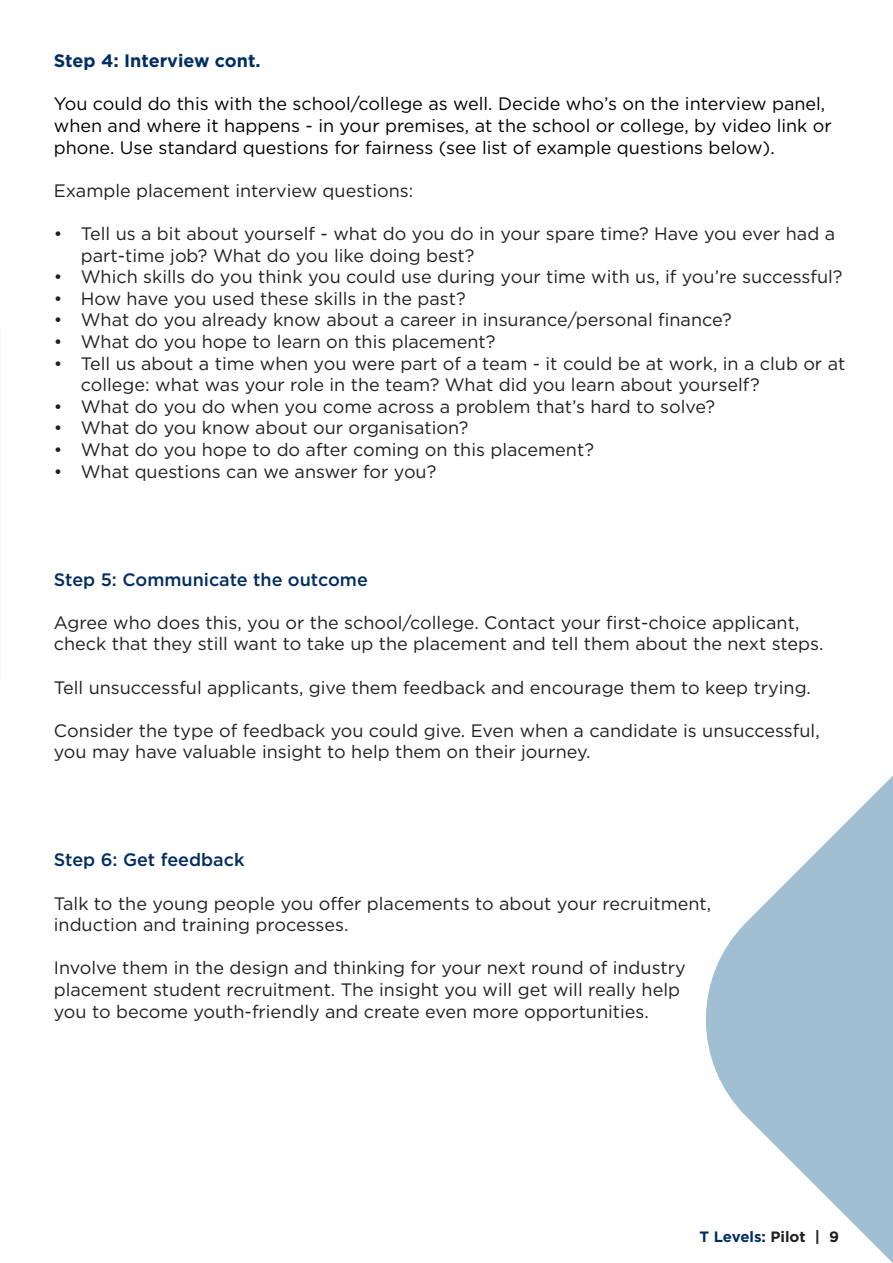
<style>
.page{position:relative;width:893px;height:1263px;background:#fff}
.page>*{position:absolute;margin:0;border:0;box-sizing:border-box;transform-origin:0 0}
.t1{font:18px/21.6px "Gotham";color:#231f20}
.t2{font:18px/21.6px "Gotham";color:#000}
.t3{font:500 18px "Gotham";color:#002d62}
.t4{font:700 18px "Gotham";color:#002d62}
.t5{font:700 15px "Gotham";color:#002d62}
.s1{color:#231f20}
</style>
<div class="page">
<svg style="left:706px;top:776px;width:187px;height:487px"></svg>
<p class="t4" style="left:54px;top:49px;width:208px">Step 4: Interview cont.</p>
<p class="t2" style="left:54px;top:93px;width:779px">You could do this with the school/college as well. Decide who’s on the interview panel, when and where it happens - in your premises, at the school or college, by video link or phone. Use standard questions for fairness (see list of example questions below).</p>
<p class="t1" style="left:54px;top:179px;width:361px">Example placement interview questions:</p>
<p class="t1" style="left:81px;top:222px;width:756px;text-indent:-27px">• Tell us a bit about yourself - what do you do in your spare time? Have you ever had a part-time job? What do you like doing best?</p>
<p class="t1" style="left:54px;top:266px;width:790px">• Which skills do you think you could use during your time with us, if you’re successful?</p>
<p class="t1" style="left:54px;top:287px;width:413px">• How have you used these skills in the past?</p>
<p class="t1" style="left:54px;top:309px;width:679px">• What do you already know about a career in insurance/personal finance?</p>
<p class="t1" style="left:54px;top:330px;width:443px">• What do you hope to learn on this placement?</p>
<p class="t1" style="left:81px;top:352px;width:766px;text-indent:-27px">• Tell us about a time when you were part of a team - it could be at work, in a club or at college: what was your role in the team? What did you learn about yourself?</p>
<p class="t1" style="left:54px;top:395px;width:663px">• What do you do when you come across a problem that’s hard to solve?</p>
<p class="t1" style="left:54px;top:417px;width:416px">• What do you know about our organisation?</p>
<p class="t1" style="left:54px;top:438px;width:542px">• What do you hope to do after coming on this placement?</p>
<p class="t1" style="left:54px;top:460px;width:384px">• What questions can we answer for you?</p>
<p class="t3" style="left:54px;top:567px;width:316px">Step 5: Communicate the outcome</p>
<p class="t1" style="left:54px;top:611px;width:771px">Agree who does this, you or the school/college. Contact your first-choice applicant, check that they still want to take up the placement and tell them about the next steps.</p>
<p class="t1" style="left:54px;top:676px;width:759px">Tell unsuccessful applicants, give them feedback and encourage them to keep trying.</p>
<p class="t1" style="left:54px;top:719px;width:767px">Consider the type of feedback you could give. Even when a candidate is unsuccessful, you may have valuable insight to help them on their journey.</p>
<p class="t3" style="left:54px;top:848px;width:192px">Step 6: Get feedback</p>
<p class="t1" style="left:54px;top:892px;width:659px">Talk to the young people you offer placements to about your recruitment,</p>
<p class="t1" style="left:54px;top:914px;width:296px">induction and training processes.</p>
<p class="t1" style="left:54px;top:957px;width:633px">Involve them in the design and thinking for your next round of industry</p>
<p class="t1" style="left:54px;top:978px;width:628px">placement student recruitment. The insight you will get will really help</p>
<p class="t1" style="left:54px;top:1000px;width:596px">you to become youth-friendly and create even more opportunities.</p>
<p class="t5" style="left:700px;top:1226px;width:141px">T Levels: <span class="s1">Pilot | 9</span></p>
</div>
